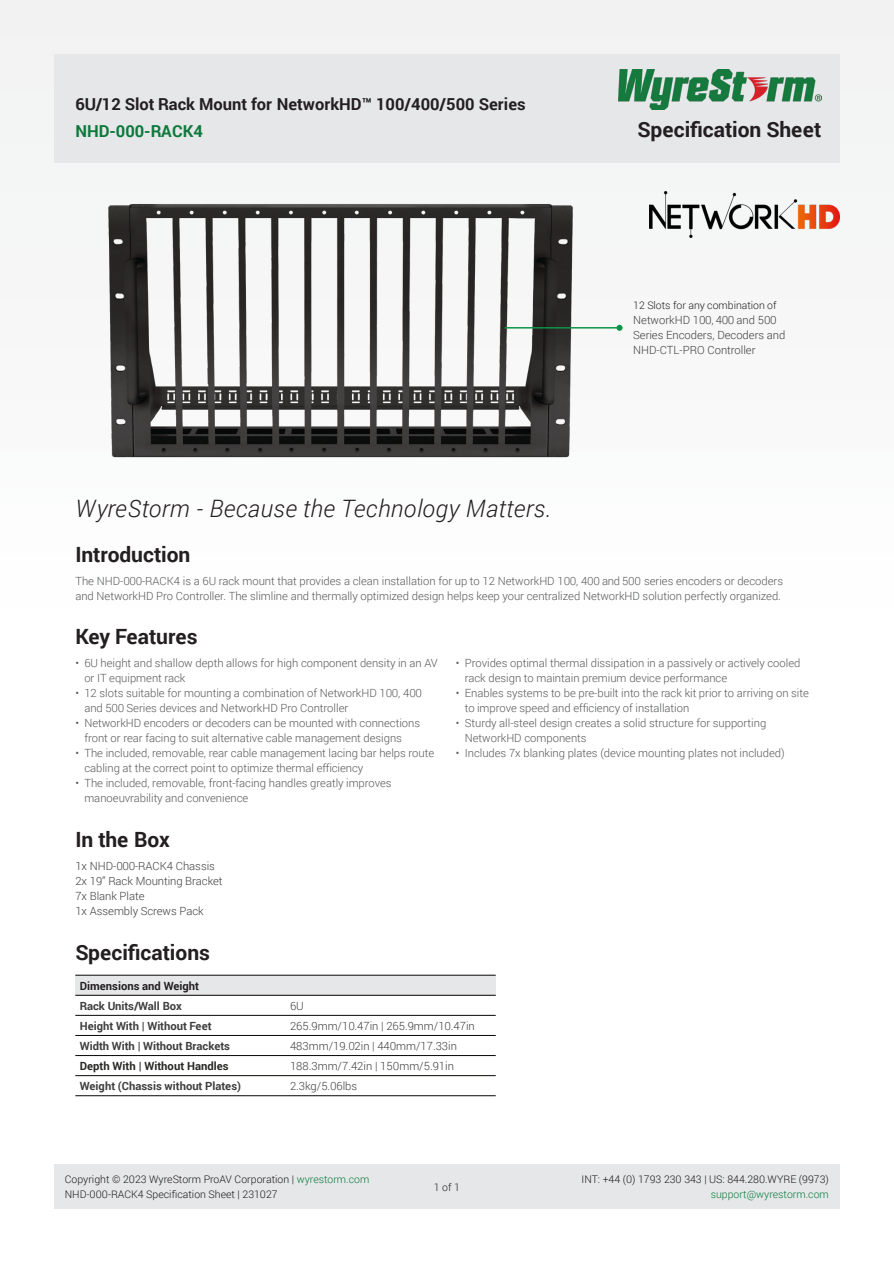
<style>
.page{position:relative;width:894px;height:1263px;background:#fff}
.page>*{position:absolute;margin:0;border:0;box-sizing:border-box;transform-origin:0 0}
.t1{font:italic 300 24px "Roboto";letter-spacing:.015em;color:#231f20}
.t2{font:700 21px "Roboto";color:#231f20}
.t3{font:700 16.5px "Roboto";color:#231f20}
.t4{font:700 16.5px "Roboto";color:#0d793d}
.t5{font:300 11.25px/15px "Roboto";letter-spacing:-.005em;color:#57585a}
.t6{font:300 11.25px/15px "Roboto";color:#3e3e3f}
.t7{font:700 11.25px "Roboto";color:#3e3e3f}
.t8{font:700 11.25px "Roboto";color:#272724}
.t9{font:700 11.25px "Roboto";color:#231f20}
.t10{font:300 10.5px/15px "Roboto";color:#1d1a18}
.t11{font:300 10.5px "Roboto";letter-spacing:-.005em;color:#231f20}
.t12{font:300 10.5px "Roboto";color:#0b7a3d}
.s1{color:#0c793d}
</style>
<div class="page">
<div style="left:0;top:0;width:893px;height:330px;background:#f3f4f4"></div>
<img style="left:65px;top:162px;width:546px;height:296px">
<div style="left:54px;top:1164px;width:785px;height:45px;background:#e6e7e9"></div>
<div style="left:54px;top:54px;width:785px;height:108px;background:#e6e7e9"></div>
<img style="left:618px;top:70px;width:203px;height:40px">
<img style="left:649px;top:191px;width:190px;height:46px">
<hr style="left:504px;top:327px;width:115px;height:2px;background:#0d9344">
<svg style="left:616px;top:325px;width:6px;height:6px"></svg>
<div style="left:75px;top:975px;width:420px;height:20px;background:#e6e7e9"></div>
<hr style="left:75px;top:975px;width:420px;height:1px;background:#080704">
<hr style="left:75px;top:995px;width:420px;height:1px;background:#080704">
<hr style="left:75px;top:1015px;width:420px;height:1px;background:#080704">
<hr style="left:75px;top:1035px;width:420px;height:1px;background:#080704">
<hr style="left:75px;top:1055px;width:420px;height:1px;background:#080704">
<hr style="left:75px;top:1075px;width:420px;height:1px;background:#080704">
<hr style="left:75px;top:1095px;width:420px;height:1px;background:#080704">
<h3 class="t3" style="left:75px;top:93px;width:452px">6U/12 Slot Rack Mount for NetworkHD™ 100/400/500 Series</h3>
<h3 class="t4" style="left:75px;top:120px;width:129px">NHD-000-RACK4</h3>
<h2 class="t2" style="left:637px;top:115px;width:185px">Specification Sheet</h2>
<h1 class="t1" style="left:75px;top:492px;width:477px">WyreStorm - Because the Technology Matters.</h1>
<h2 class="t2" style="left:75px;top:540px;width:117px">Introduction</h2>
<p class="t11" style="left:633px;top:298px;width:145px">12 Slots for any combination of</p>
<p class="t6" style="left:633px;top:312px;width:154px">NetworkHD 100, 400 and 500<br>Series Encoders, Decoders and<br>NHD-CTL-PRO Controller</p>
<p class="t5" style="left:75px;top:573px;width:709px">The NHD-000-RACK4 is a 6U rack mount that provides a clean installation for up to 12 NetworkHD 100, 400 and 500 series encoders or decoders and NetworkHD Pro Controller. The slimline and thermally optimized design helps keep your centralized NetworkHD solution perfectly organized.</p>
<h2 class="t2" style="left:75px;top:622px;width:124px">Key Features</h2>
<p class="t5" style="left:84px;top:656px;width:355px;text-indent:-9px">• 6U height and shallow depth allows for high component density in an AV or IT equipment rack</p>
<p class="t5" style="left:84px;top:686px;width:339px;text-indent:-9px">• 12 slots suitable for mounting a combination of NetworkHD 100, 400 and 500 Series devices and NetworkHD Pro Controller</p>
<p class="t5" style="left:84px;top:716px;width:337px;text-indent:-9px">• NetworkHD encoders or decoders can be mounted with connections front or rear facing to suit alternative cable management designs</p>
<p class="t5" style="left:84px;top:746px;width:351px;text-indent:-9px">• The included, removable, rear cable management lacing bar helps route cabling at the correct point to optimize thermal efficiency</p>
<p class="t5" style="left:84px;top:776px;width:309px;text-indent:-9px">• The included, removable, front-facing handles greatly improves manoeuvrability and convenience</p>
<h2 class="t2" style="left:75px;top:825px;width:96px">In the Box</h2>
<p class="t6" style="left:75px;top:858px;width:149px">1x NHD-000-RACK4 Chassis<br>2x 19” Rack Mounting Bracket<br>7x Blank Plate<br>1x Assembly Screws Pack</p>
<h2 class="t2" style="left:75px;top:938px;width:136px">Specifications</h2>
<p class="t5" style="left:464px;top:656px;width:337px;text-indent:-9px">• Provides optimal thermal dissipation in a passively or actively cooled rack design to maintain premium device performance</p>
<p class="t5" style="left:464px;top:686px;width:345px;text-indent:-9px">• Enables systems to be pre-built into the rack kit prior to arriving on site to improve speed and efficiency of installation</p>
<p class="t5" style="left:464px;top:716px;width:303px;text-indent:-9px">• Sturdy all-steel design creates a solid structure for supporting<br>NetworkHD components</p>
<p class="t5" style="left:455px;top:746px;width:330px">• Includes 7x blanking plates (device mounting plates not included)</p>
<p class="t9" style="left:80px;top:978px;width:121px">Dimensions and Weight</p>
<p class="t7" style="left:80px;top:998px;width:103px">Rack Units/Wall Box</p>
<p class="t6" style="left:290px;top:998px;width:15px">6U</p>
<p class="t7" style="left:80px;top:1018px;width:133px">Height With | Without Feet</p>
<p class="t6" style="left:290px;top:1018px;width:186px">265.9mm/10.47in | 265.9mm/10.47in</p>
<p class="t7" style="left:80px;top:1038px;width:152px">Width With | Without Brackets</p>
<p class="t6" style="left:290px;top:1038px;width:168px">483mm/19.02in | 440mm/17.33in</p>
<p class="t8" style="left:80px;top:1058px;width:150px">Depth With | Without Handles</p>
<p class="t6" style="left:290px;top:1058px;width:165px">188.3mm/7.42in | 150mm/5.91in</p>
<p class="t7" style="left:80px;top:1078px;width:163px">Weight (Chassis without Plates)</p>
<p class="t6" style="left:290px;top:1078px;width:69px">2.3kg/5.06lbs</p>
<p class="t10" style="left:65px;top:1172px;width:306px">Copyright © 2023 WyreStorm ProAV Corporation | <span class="s1">wyrestorm.com<br></span>NHD-000-RACK4 Specification Sheet | 231027</p>
<p class="t10" style="left:581px;top:1172px;width:249px">INT: +44 (0) 1793 230 343 | US: 844.280.WYRE (9973)</p>
<p class="t11" style="left:433px;top:1180px;width:28px">1 of 1</p>
<p class="t12" style="left:710px;top:1187px;width:120px">support@wyrestorm.com</p>
</div>
